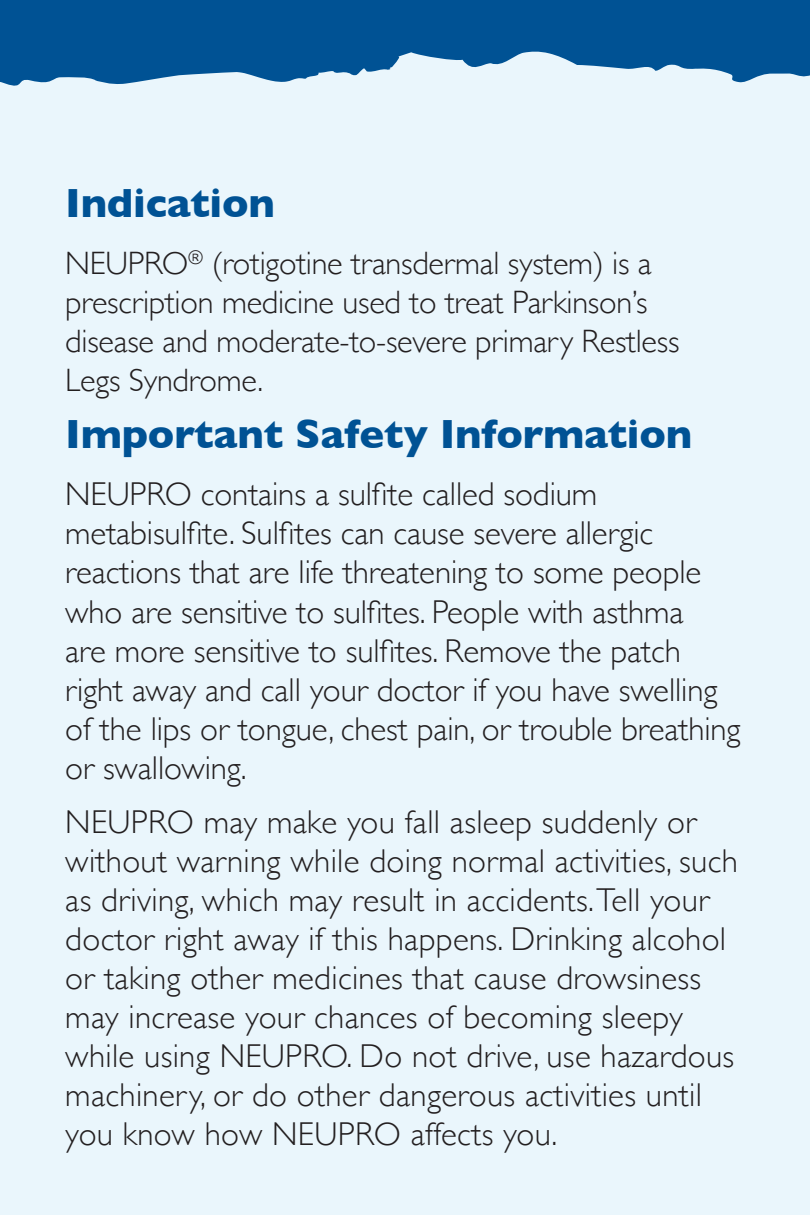
<style>
.page{position:relative;width:810px;height:1215px;background:#eaf6fc}
.page>*{position:absolute;margin:0;border:0;box-sizing:border-box;transform-origin:0 0}
.t1{font:700 41.7px "Gill Sans";letter-spacing:-.005em;color:#005294}
.t2{font:300 33px/39px "Gill Sans";letter-spacing:.01em;color:#231f20}
.t3{font:300 32.4px/39px "Gill Sans";letter-spacing:-.01em;color:#231f20}
</style>
<div class="page">
<svg style="left:0;top:43px;width:810px;height:43px;fill:#005294"></svg>
<div style="left:0;top:0;width:810px;height:43px;background:#005294"></div>
<p class="t1" style="left:65px;top:170px;width:211px">Indication</p>
<p class="t3" style="left:65px;top:243px;width:616px">NEUPRO<sup>®</sup> (rotigotine transdermal system) is a prescription medicine used to treat Parkinson’s disease and moderate-to-severe primary Restless Legs Syndrome.</p>
<p class="t1" style="left:65px;top:401px;width:629px">Important Safety Information</p>
<p class="t2" style="left:65px;top:474px;width:677px">NEUPRO contains a sulfite called sodium metabisulfite. Sulfites can cause severe allergic reactions that are life threatening to some people who are sensitive to sulfites. People with asthma<br>are more sensitive to sulfites. Remove the patch right away and call your doctor if you have swelling of the lips or tongue, chest pain, or trouble breathing or swallowing.</p>
<p class="t2" style="left:65px;top:801px;width:674px">NEUPRO may make you fall asleep suddenly or without warning while doing normal activities, such as driving, which may result in accidents. Tell your doctor right away if this happens. Drinking alcohol or taking other medicines that cause drowsiness may increase your chances of becoming sleepy while using NEUPRO. Do not drive, use hazardous machinery, or do other dangerous activities until you know how NEUPRO affects you.</p>
</div>
